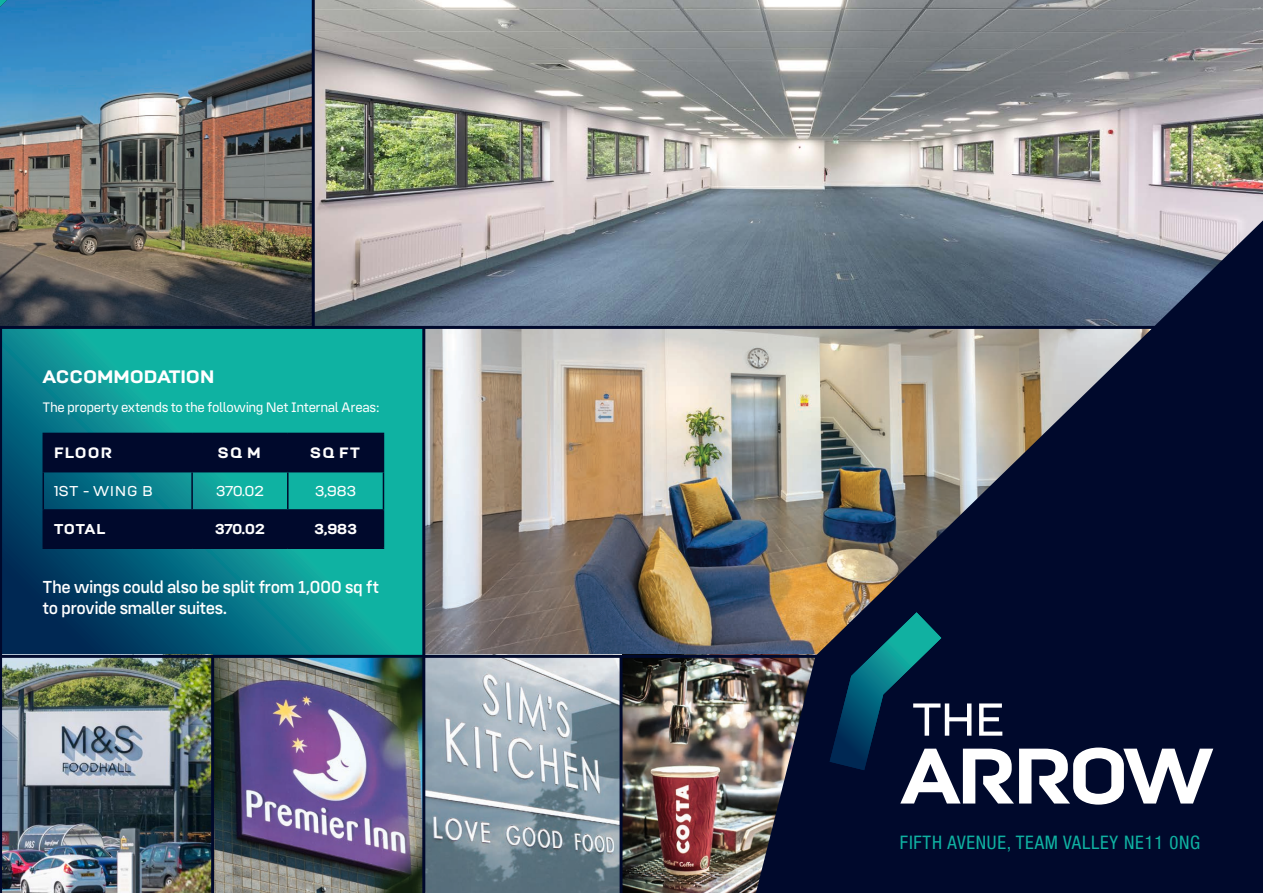
<style>
.page{position:relative;width:1263px;height:893px;background:#fff}
.page>*{position:absolute;margin:0;border:0;box-sizing:border-box;transform-origin:0 0}
.t1{font:condensed 18.75px "Helvetica Neue";letter-spacing:.04em;color:#0fb2a2}
.TEXT{font:500 18px/21px "Config Alt";letter-spacing:-.03em;color:#fff}
.TEXT-2{font:900 18px "Moderna Unicase";color:#fff}
.HEADINGS{font:900 15px "Moderna Unicase";letter-spacing:.08em;color:#fff}
.TEXT-3{font:14.25px "Config Alt";letter-spacing:-.03em;color:#fff}
.HEADINGS-2{font:500 14.25px "Moderna Unicase";letter-spacing:-.035em;color:#fff}
.HEADINGS-3{font:900 14.25px "Moderna Unicase";letter-spacing:-.04em;color:#fff}
</style>
<div class="page">
<img style="left:0;top:0;width:312px;height:326px">
<img style="left:425px;top:329px;width:331px;height:326px">
<img style="left:214px;top:658px;width:208px;height:235px">
<img style="left:315px;top:0;width:948px;height:326px">
<svg style="left:2px;top:329px;width:420px;height:326px;background:#0a878c"></svg>
<svg style="left:44px;top:434px;width:339px;height:113px;background:#03374e"></svg>
<hr style="left:43px;top:433px;width:149px;height:1px;background:#00092c">
<hr style="left:43px;top:434px;width:1px;height:37px;background:#00092c">
<hr style="left:192px;top:433px;width:96px;height:1px;background:#00092c">
<hr style="left:191px;top:434px;width:2px;height:37px;background:#00092c">
<hr style="left:288px;top:433px;width:96px;height:1px;background:#00092c">
<hr style="left:287px;top:434px;width:2px;height:37px;background:#00092c">
<hr style="left:383px;top:434px;width:1px;height:37px;background:#00092c">
<hr style="left:43px;top:471px;width:149px;height:1px;background:#00092c">
<hr style="left:43px;top:472px;width:1px;height:37px;background:#00092c">
<hr style="left:192px;top:471px;width:96px;height:1px;background:#00092c">
<hr style="left:191px;top:472px;width:2px;height:37px;background:#00092c">
<hr style="left:288px;top:471px;width:96px;height:1px;background:#00092c">
<hr style="left:287px;top:472px;width:2px;height:37px;background:#00092c">
<hr style="left:383px;top:472px;width:1px;height:37px;background:#00092c">
<hr style="left:43px;top:509px;width:149px;height:2px;background:#00092c">
<hr style="left:43px;top:511px;width:1px;height:36px;background:#00092c">
<hr style="left:192px;top:509px;width:96px;height:2px;background:#00092c">
<hr style="left:191px;top:511px;width:2px;height:36px;background:#00092c">
<hr style="left:288px;top:509px;width:96px;height:2px;background:#00092c">
<hr style="left:287px;top:511px;width:2px;height:36px;background:#00092c">
<hr style="left:383px;top:511px;width:1px;height:36px;background:#00092c">
<hr style="left:43px;top:547px;width:149px;height:2px;background:#00092c">
<hr style="left:192px;top:547px;width:96px;height:2px;background:#00092c">
<hr style="left:288px;top:547px;width:96px;height:2px;background:#00092c">
<img style="left:622px;top:658px;width:134px;height:235px">
<img style="left:2px;top:658px;width:209px;height:235px">
<svg style="left:425px;top:658px;width:194px;height:235px;background:#93a3ae"></svg>
<hr style="left:0;top:326px;width:1156px;height:3px;background:#00092c">
<hr style="left:0;top:328px;width:2px;height:565px;background:#00092c">
<hr style="left:422px;top:328px;width:3px;height:565px;background:#00092c">
<hr style="left:312px;top:0;width:3px;height:328px;background:#00092c">
<hr style="left:211px;top:657px;width:3px;height:236px;background:#00092c">
<hr style="left:619px;top:657px;width:3px;height:236px;background:#00092c">
<svg style="left:0;top:0;width:7px;height:7px"></svg>
<hr style="left:0;top:655px;width:818px;height:3px;background:#00092c">
<img style="left:756px;top:220px;width:507px;height:673px">
<svg style="left:830px;top:612px;width:383px;height:193px;background:#24334f"></svg>
<p class="TEXT-2" style="left:43px;top:363px;width:173px">ACCOMMODATION</p>
<p class="TEXT-3" style="left:43px;top:399px;width:338px">The property extends to the following Net Internal Areas:</p>
<p class="HEADINGS" style="left:54px;top:441px;width:60px">FLOOR</p>
<p class="HEADINGS" style="left:218px;top:441px;width:44px">SQ M</p>
<p class="HEADINGS" style="left:310px;top:441px;width:51px">SQ FT</p>
<p class="HEADINGS-2" style="left:54px;top:480px;width:100px">1ST - WING B</p>
<p class="HEADINGS-2" style="left:216px;top:480px;width:50px">370.02</p>
<p class="HEADINGS-2" style="left:315px;top:480px;width:43px">3,983</p>
<p class="HEADINGS-3" style="left:54px;top:518px;width:53px">TOTAL</p>
<p class="HEADINGS-3" style="left:215px;top:518px;width:52px">370.02</p>
<p class="HEADINGS-3" style="left:314px;top:518px;width:45px">3,983</p>
<p class="TEXT" style="left:43px;top:576px;width:338px">The wings could also be split from 1,000 sq ft to provide smaller suites.</p>
<p class="t1" style="left:900px;top:831px;width:302px">FIFTH AVENUE, TEAM VALLEY NE11 0NG</p>
</div>
